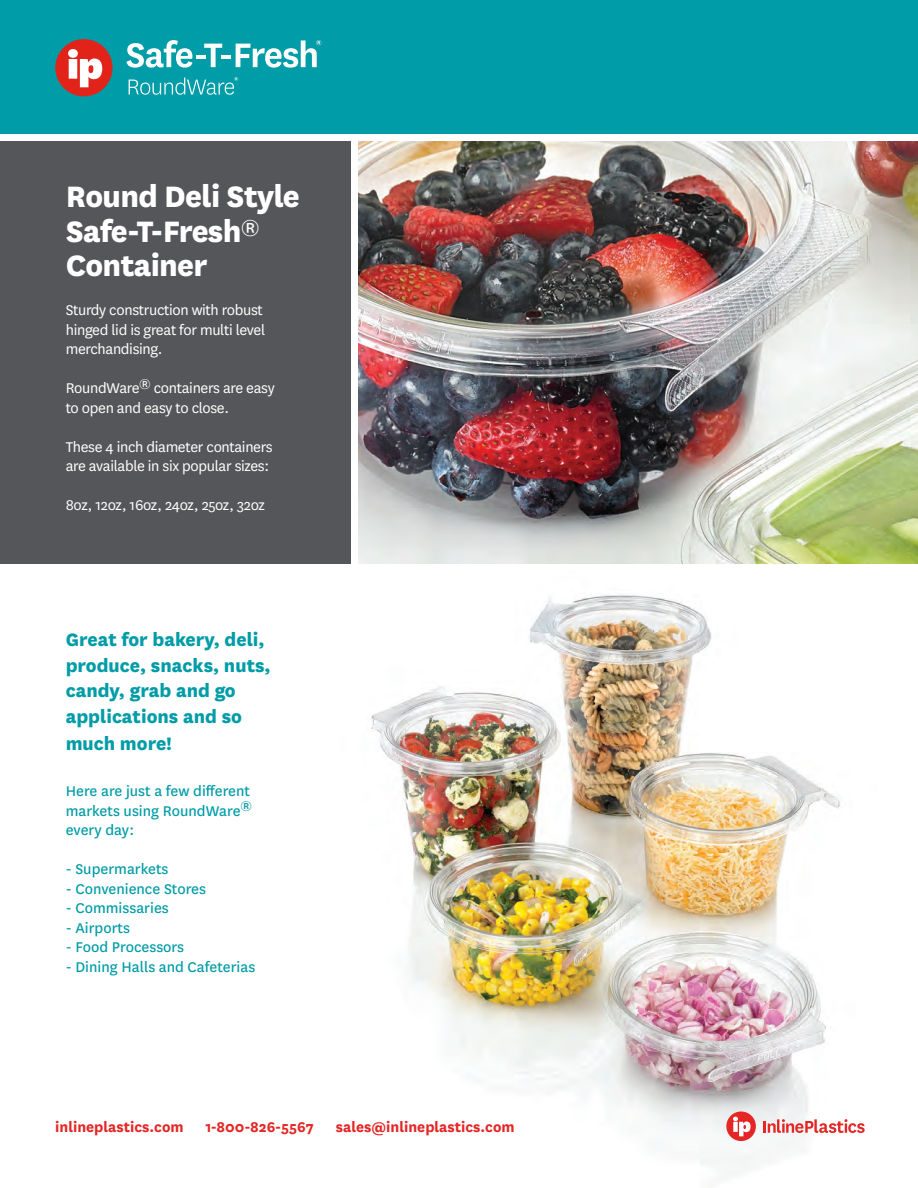
<style>
.page{position:relative;width:918px;height:1188px;background:#fff}
.page>*{position:absolute;margin:0;border:0;box-sizing:border-box;transform-origin:0 0}
.t1{font:800 34.5px "National";letter-spacing:-.02em;color:#fff}
.t2{font:800 21px/25.5px "National";color:#009ca7}
.t3{font:16.5px "National";letter-spacing:-.02em;color:#fff}
.t4{font:16.5px "National";color:#009ca7}
.t5{font:700 16.5px "National";color:#e42625}
</style>
<div class="page">
<img style="left:371px;top:595px;width:469px;height:580px">
<svg style="left:726px;top:1112px;width:30px;height:29px"></svg>
<svg style="left:764px;top:1119px;width:101px;height:14px"></svg>
<div style="left:0;top:0;width:918px;height:134px;background:#009ca7"></div>
<hr style="left:0;top:705px;width:1px;height:350px;background:#009ca7">
<div style="left:0;top:141px;width:351px;height:422px;background:#555659"></div>
<img style="left:359px;top:141px;width:559px;height:422px">
<svg style="left:55px;top:39px;width:58px;height:57px"></svg>
<svg style="left:126px;top:40px;width:66px;height:28px"></svg>
<hr style="left:196px;top:55px;width:10px;height:4px;background:#fff">
<svg style="left:204px;top:44px;width:18px;height:23px"></svg>
<hr style="left:221px;top:55px;width:10px;height:4px;background:#fff">
<svg style="left:236px;top:40px;width:85px;height:28px"></svg>
<svg style="left:129px;top:77px;width:109px;height:18px"></svg>
<p class="t1" style="left:66px;top:172px;width:236px">Round Deli Style</p>
<p class="t1" style="left:66px;top:206px;width:196px">Safe-T-Fresh<sup>®</sup></p>
<p class="t1" style="left:66px;top:241px;width:143px">Container</p>
<p class="t3" style="left:66px;top:300px;width:198px">Sturdy construction with robust</p>
<p class="t3" style="left:66px;top:319px;width:201px">hinged lid is great for multi level</p>
<p class="t3" style="left:66px;top:339px;width:98px">merchandising.</p>
<p class="t3" style="left:66px;top:378px;width:210px">RoundWare® containers are easy</p>
<p class="t3" style="left:66px;top:397px;width:165px">to open and easy to close.</p>
<p class="t3" style="left:66px;top:436px;width:208px">These 4 inch diameter containers</p>
<p class="t3" style="left:66px;top:456px;width:205px">are available in six popular sizes:</p>
<p class="t3" style="left:66px;top:495px;width:201px">8oz, 12oz, 16oz, 24oz, 25oz, 32oz</p>
<p class="t2" style="left:66px;top:625px;width:206px">Great for bakery, deli, produce, snacks, nuts, candy, grab and go applications and so</p>
<p class="t2" style="left:66px;top:729px;width:107px">much more!</p>
<p class="t4" style="left:66px;top:780px;width:186px">Here are just a few different</p>
<p class="t4" style="left:66px;top:800px;width:188px">markets using RoundWare®</p>
<p class="t4" style="left:66px;top:819px;width:70px">every day:</p>
<p class="t4" style="left:66px;top:858px;width:104px">- Supermarkets</p>
<p class="t4" style="left:66px;top:878px;width:142px">- Convenience Stores</p>
<p class="t4" style="left:66px;top:897px;width:105px">- Commissaries</p>
<p class="t4" style="left:66px;top:917px;width:66px">- Airports</p>
<p class="t4" style="left:66px;top:936px;width:120px">- Food Processors</p>
<p class="t4" style="left:66px;top:956px;width:191px">- Dining Halls and Cafeterias</p>
<p class="t5" style="left:55px;top:1115px;width:130px">inlineplastics.com</p>
<p class="t5" style="left:206px;top:1115px;width:110px">1-800-826-5567</p>
<p class="t5" style="left:336px;top:1115px;width:180px">sales@inlineplastics.com</p>
</div>
